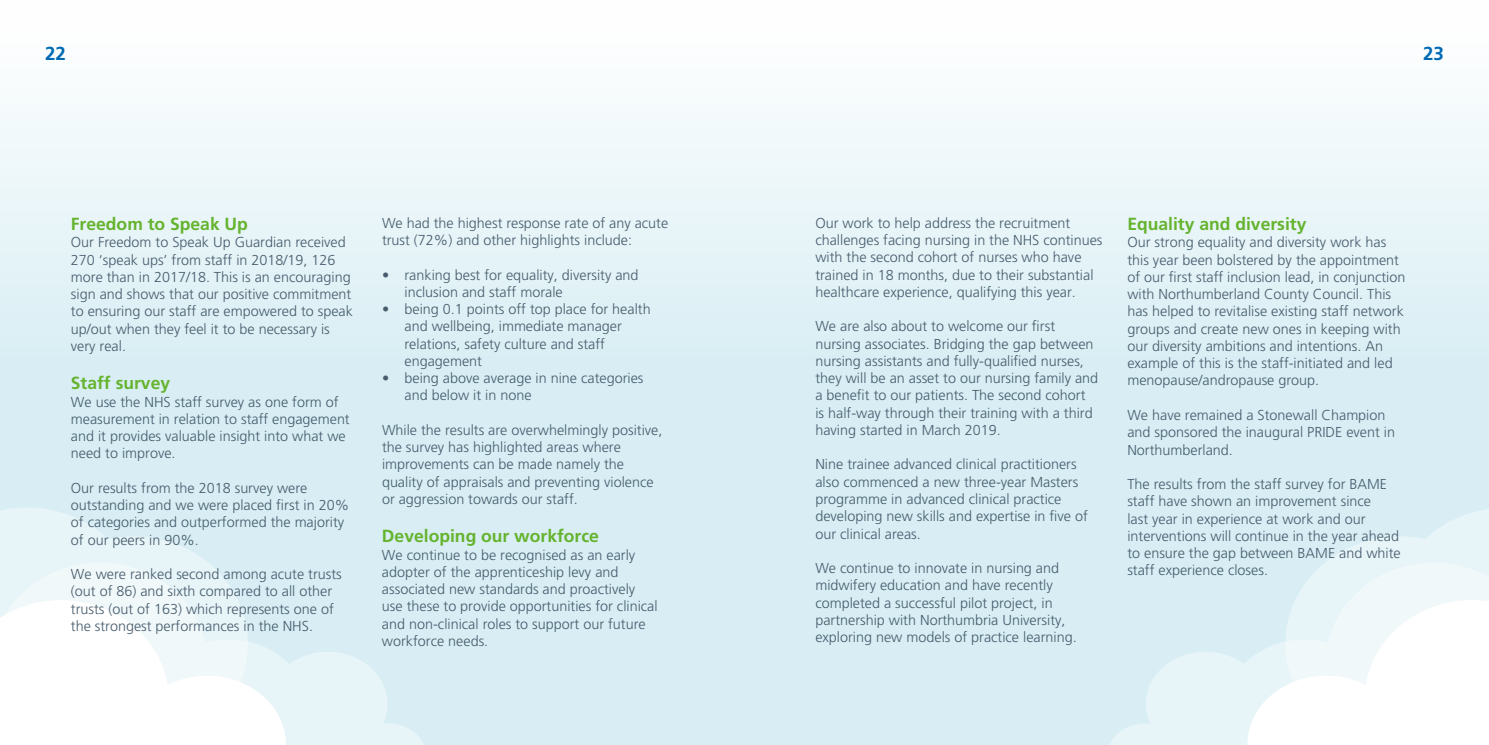
<style>
.page{position:relative;width:1489px;height:745px;background:#fff}
.page>*{position:absolute;margin:0;border:0;box-sizing:border-box;transform-origin:0 0}
.t1{font:700 18.75px "Frutiger";color:#006ab4}
.t2{font:700 17.5px "Frutiger";color:#65b32e}
.t3{font:300 14.38px/17.2px "Frutiger CE";color:#475c6d}
</style>
<div class="page">
<div style="left:0;top:0;width:1488px;height:744px;background:linear-gradient(to bottom,#f6fbfc,#ceeaf1)"></div>
<svg style="left:0;top:507px;width:248px;height:55px;background:#dff1f6"></svg>
<svg style="left:0;top:562px;width:427px;height:182px;background:#e0f1f6"></svg>
<svg style="left:422px;top:740px;width:5px;height:4px"></svg>
<svg style="left:0;top:599px;width:286px;height:145px"></svg>
<svg style="left:1285px;top:507px;width:203px;height:55px;background:#def0f5"></svg>
<svg style="left:1106px;top:562px;width:382px;height:182px;background:#dff1f6"></svg>
<svg style="left:1106px;top:740px;width:4px;height:4px"></svg>
<svg style="left:1247px;top:599px;width:241px;height:145px"></svg>
<h1 class="t1" style="left:45px;top:42px;width:22px">22</h1>
<h1 class="t1" style="left:1422px;top:42px;width:22px">23</h1>
<p class="t2" style="left:71px;top:213px;width:178px">Freedom to Speak Up</p>
<p class="t3" style="left:71px;top:233px;width:283px">Our Freedom to Speak Up Guardian received 270 ‘speak ups’ from staff in 2018/19, 126 more than in 2017/18. This is an encouraging sign and shows that our positive commitment to ensuring our staff are empowered to speak up/out when they feel it to be necessary is very real.</p>
<p class="t2" style="left:71px;top:372px;width:101px">Staff survey</p>
<p class="t3" style="left:71px;top:392px;width:280px">We use the NHS staff survey as one form of measurement in relation to staff engagement and it provides valuable insight into what we need to improve.</p>
<p class="t3" style="left:71px;top:479px;width:279px">Our results from the 2018 survey were outstanding and we were placed first in 20% of categories and outperformed the majority of our peers in 90%.</p>
<p class="t3" style="left:71px;top:565px;width:272px">We were ranked second among acute trusts (out of 86) and sixth compared to all other trusts (out of 163) which represents one of the strongest performances in the NHS.</p>
<p class="t3" style="left:382px;top:214px;width:288px">We had the highest response rate of any acute trust (72%) and other highlights include:</p>
<p class="t3" style="left:404px;top:265px;width:236px;text-indent:-22px">• ranking best for equality, diversity and inclusion and staff morale</p>
<p class="t3" style="left:404px;top:300px;width:248px;text-indent:-22px">• being 0.1 points off top place for health and wellbeing, immediate manager relations, safety culture and staff engagement</p>
<p class="t3" style="left:404px;top:369px;width:240px;text-indent:-22px">• being above average in nine categories and below it in none</p>
<p class="t3" style="left:382px;top:421px;width:282px">While the results are overwhelmingly positive, the survey has highlighted areas where improvements can be made namely the quality of appraisals and preventing violence or aggression towards our staff.</p>
<p class="t2" style="left:382px;top:525px;width:218px">Developing our workforce</p>
<p class="t3" style="left:382px;top:545px;width:277px">We continue to be recognised as an early adopter of the apprenticeship levy and associated new standards and proactively use these to provide opportunities for clinical and non-clinical roles to support our future workforce needs.</p>
<p class="t3" style="left:815px;top:214px;width:289px">Our work to help address the recruitment challenges facing nursing in the NHS continues with the second cohort of nurses who have trained in 18 months, due to their substantial healthcare experience, qualifying this year.</p>
<p class="t3" style="left:815px;top:317px;width:284px">We are also about to welcome our first nursing associates. Bridging the gap between nursing assistants and fully-qualified nurses, they will be an asset to our nursing family and a benefit to our patients. The second cohort<br>is half-way through their training with a third having started in March 2019.</p>
<p class="t3" style="left:815px;top:455px;width:274px">Nine trainee advanced clinical practitioners also commenced a new three-year Masters programme in advanced clinical practice developing new skills and expertise in five of our clinical areas.</p>
<p class="t3" style="left:815px;top:559px;width:263px">We continue to innovate in nursing and midwifery education and have recently completed a successful pilot project, in partnership with Northumbria University, exploring new models of practice learning.</p>
<p class="t2" style="left:1127px;top:213px;width:180px">Equality and diversity</p>
<p class="t3" style="left:1127px;top:233px;width:279px">Our strong equality and diversity work has this year been bolstered by the appointment of our first staff inclusion lead, in conjunction with Northumberland County Council. This has helped to revitalise existing staff network groups and create new ones in keeping with our diversity ambitions and intentions. An example of this is the staff-initiated and led menopause/andropause group.</p>
<p class="t3" style="left:1127px;top:406px;width:269px">We have remained a Stonewall Champion and sponsored the inaugural PRIDE event in<br>Northumberland.</p>
<p class="t3" style="left:1127px;top:475px;width:275px">The results from the staff survey for BAME staff have shown an improvement since<br>last year in experience at work and our interventions will continue in the year ahead to ensure the gap between BAME and white staff experience closes.</p>
</div>
